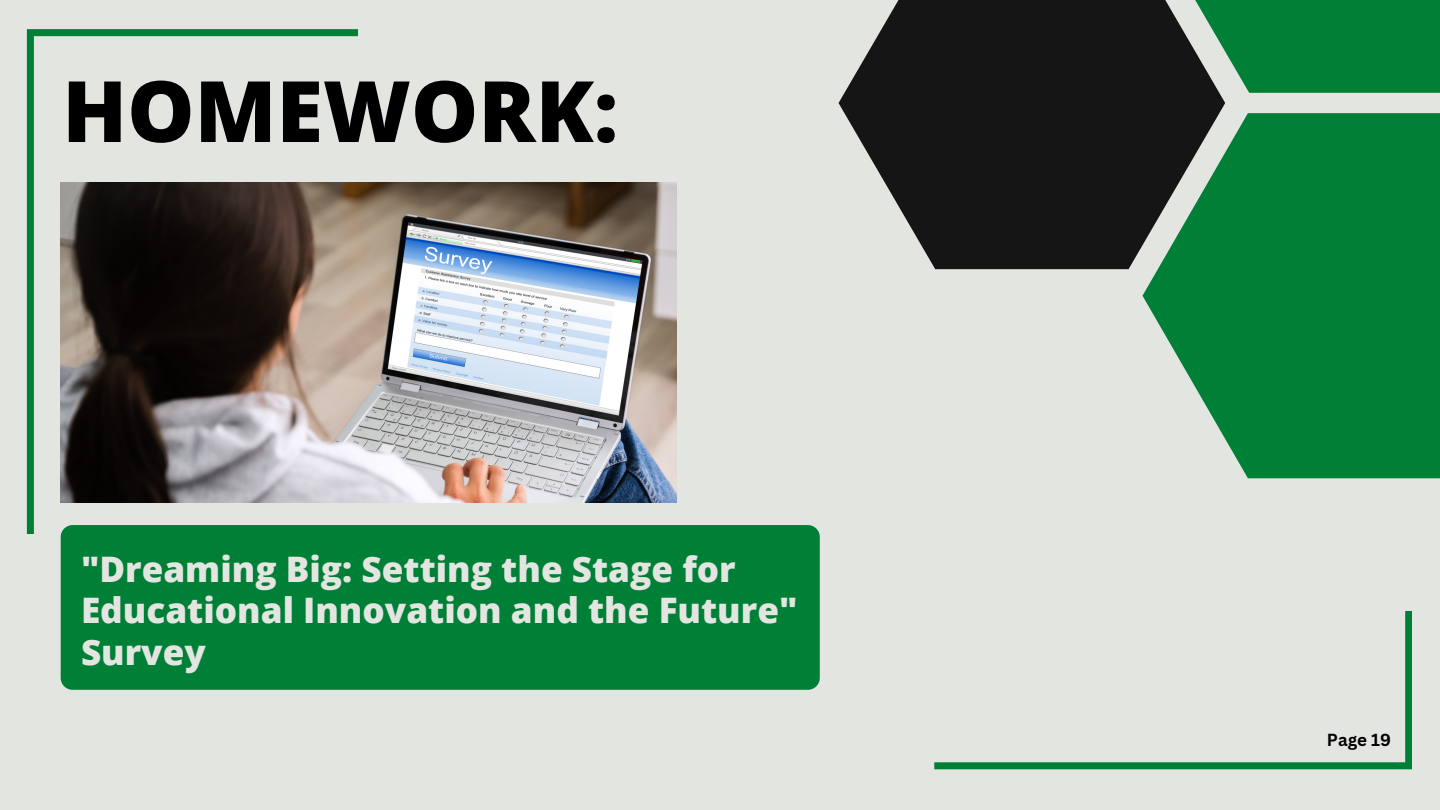
<style>
.page{position:relative;width:1440px;height:810px;background:#e3e5e0}
.page>*{position:absolute;margin:0;border:0;box-sizing:border-box;transform-origin:0 0}
.t1{font:800 84.7px "Open Sans";color:#000}
.t2{font:800 35.1px/41.2px "Open Sans";color:#e3e5e0}
.t3{font:700 17px "Canva Sans";color:#000}
</style>
<div class="page">
<div style="left:61px;top:525px;width:759px;height:165px;background:#008037"></div>
<svg style="left:839px;top:0;width:386px;height:269px;background:#303030"></svg>
<svg style="left:1143px;top:113px;width:297px;height:365px;fill:#008037"></svg>
<svg style="left:1153px;top:0;width:287px;height:93px;background:#1a7b44"></svg>
<svg style="left:27px;top:29px;width:331px;height:505px"></svg>
<svg style="left:934px;top:611px;width:478px;height:158px"></svg>
<img style="left:61px;top:182px;width:615px;height:320px">
<h1 class="t1" style="left:62px;top:52px;width:558px">HOMEWORK:</h1>
<p class="t2" style="left:81px;top:548px;width:718px">"Dreaming Big: Setting the Stage for<br>Educational Innovation and the Future"<br>Survey</p>
<p class="t3" style="left:1327px;top:728px;width:66px">Page 19</p>
</div>
